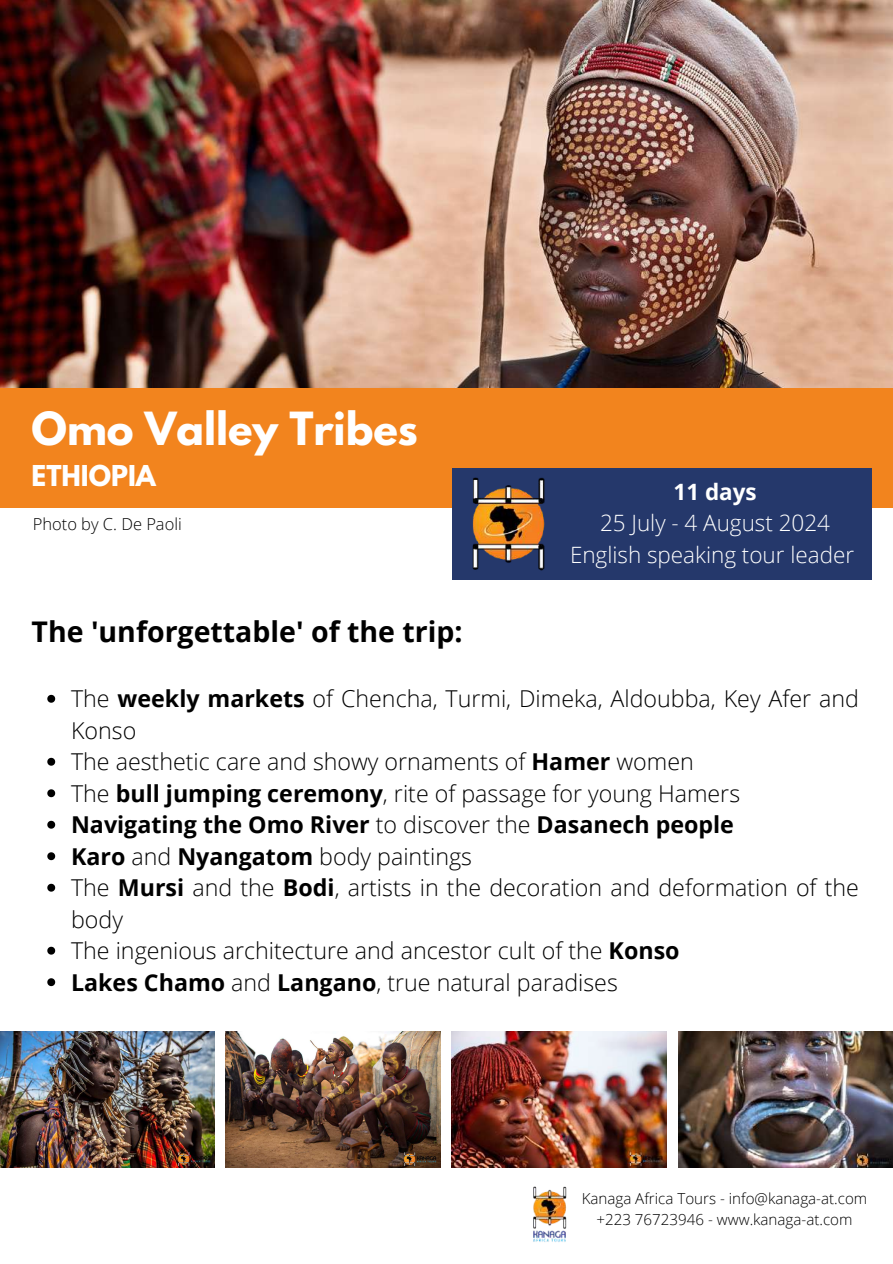
<style>
.page{position:relative;width:893px;height:1264px;background:#fff}
.page>*{position:absolute;margin:0;border:0;box-sizing:border-box;transform-origin:0 0}
.t1{font:700 40.5px "League Spartan";color:#fff}
.t2{font:700 28.5px "Open Sans";color:#000}
.t3{font:700 25.5px "League Spartan";color:#fff}
.t4{font:300 23.25px/31.5px "Open Sans";color:#000}
.t5{font:300 22.5px/31.5px "Open Sans";color:#fff;text-align:center}
.t6{font:700 22.5px "Open Sans";color:#fff}
.t7{font:300 16.5px "Open Sans";color:#000}
.t8{font:300 15.15px/21px "Open Sans";color:#000;text-align:center}
.s1{font-weight:700}
</style>
<div class="page">
<img style="left:0;top:1031px;width:215px;height:136px">
<img style="left:0;top:0;width:892px;height:388px">
<img style="left:226px;top:1031px;width:214px;height:136px">
<img style="left:452px;top:1031px;width:214px;height:136px">
<img style="left:678px;top:1031px;width:214px;height:136px">
<div style="left:0;top:388px;width:892px;height:120px;background:#f2841e"></div>
<div style="left:452px;top:468px;width:419px;height:111px;background:#25386b"></div>
<img style="left:533px;top:1186px;width:34px;height:56px">
<img style="left:457px;top:477px;width:102px;height:103px">
<svg style="left:47px;top:695px;width:8px;height:7px"></svg>
<svg style="left:47px;top:757px;width:8px;height:8px"></svg>
<svg style="left:47px;top:789px;width:8px;height:8px"></svg>
<svg style="left:47px;top:820px;width:8px;height:8px"></svg>
<svg style="left:47px;top:852px;width:8px;height:8px"></svg>
<svg style="left:47px;top:883px;width:8px;height:8px"></svg>
<svg style="left:47px;top:946px;width:8px;height:8px"></svg>
<svg style="left:47px;top:978px;width:8px;height:8px"></svg>
<h1 class="t1" style="left:32px;top:408px;width:388px">Omo Valley Tribes</h1>
<p class="t3" style="left:32px;top:462px;width:126px">ETHIOPIA</p>
<p class="t7" style="left:33px;top:513px;width:150px">Photo by C. De Paoli</p>
<p class="t2" style="left:32px;top:611px;width:432px">The 'unforgettable' of the trip:</p>
<p class="t6" style="left:673px;top:476px;width:85px">11 days</p>
<p class="t5" style="left:570px;top:507px;width:286px">25 July - 4 August 2024<br>English speaking tour leader</p>
<p class="t4" style="left:71px;top:682px;width:789px">The <span class="s1">weekly markets</span> of Chencha, Turmi, Dimeka, Aldoubba, Key Afer and Konso<br>The aesthetic care and showy ornaments of <span class="s1">Hamer</span> women<br>The <span class="s1">bull jumping ceremony</span>, rite of passage for young Hamers <span class="s1">Navigating the Omo River</span> to discover the <span class="s1">Dasanech people<br>Karo</span> and <span class="s1">Nyangatom</span> body paintings<br>The <span class="s1">Mursi</span> and the <span class="s1">Bodi</span>, artists in the decoration and deformation of the body<br>The ingenious architecture and ancestor cult of the <span class="s1">Konso<br>Lakes Chamo</span> and <span class="s1">Langano</span>, true natural paradises</p>
<p class="t8" style="left:581px;top:1187px;width:287px">Kanaga Africa Tours - info@kanaga-at.com +223 76723946 - www.kanaga-at.com</p>
</div>
